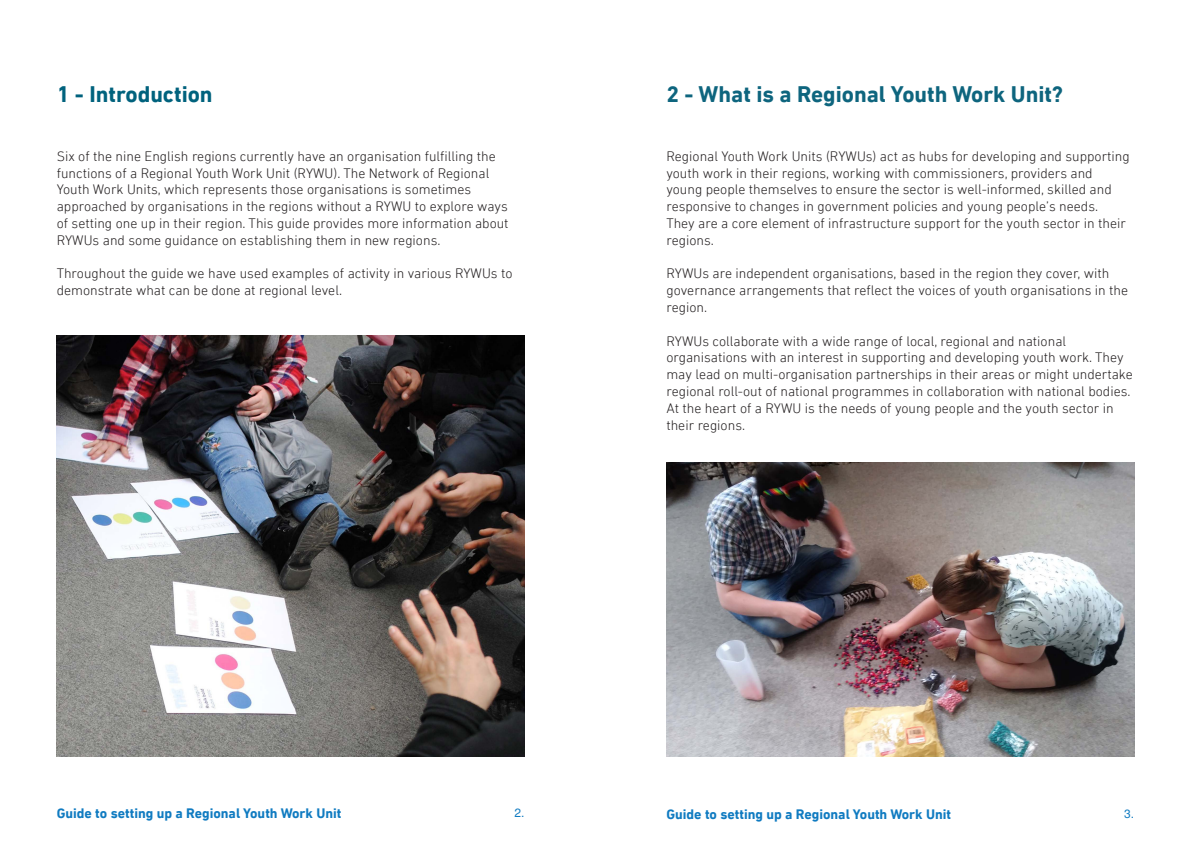
<style>
.page{position:relative;width:1191px;height:842px;background:#fff}
.page>*{position:absolute;margin:0;border:0;box-sizing:border-box;transform-origin:0 0}
.Paragraph_Style_4{font:700 23px "DIN Next W01";color:#0e657e}
.Paragraph_Style_4-2{font:700 23px "DIN Next W01";color:#00627d}
.t1{font:300 14px/16.8px "DIN Next W01";color:#231f20}
.t2{font:700 14px "DIN Next W01";color:#107bc1}
.t3{font:12px "Te X Gyre Heros";color:#107bc1}
</style>
<div class="page">
<img style="left:57px;top:335px;width:467px;height:422px">
<img style="left:666px;top:462px;width:468px;height:295px">
<p class="Paragraph_Style_4-2" style="left:57px;top:81px;width:157px">1 - Introduction</p>
<p class="t1" style="left:57px;top:147px;width:453px">Six of the nine English regions currently have an organisation fulfilling the functions of a Regional Youth Work Unit (RYWU). The Network of Regional Youth Work Units, which represents those organisations is sometimes approached by organisations in the regions without a RYWU to explore ways of setting one up in their region. This guide provides more information about RYWUs and some guidance on establishing them in new regions.</p>
<p class="t1" style="left:57px;top:265px;width:457px">Throughout the guide we have used examples of activity in various RYWUs to demonstrate what can be done at regional level.</p>
<p class="Paragraph_Style_4" style="left:666px;top:81px;width:398px">2 - What is a Regional Youth Work Unit?</p>
<p class="t1" style="left:666px;top:147px;width:465px">Regional Youth Work Units (RYWUs) act as hubs for developing and supporting youth work in their regions, working with commissioners, providers and young people themselves to ensure the sector is well-informed, skilled and responsive to changes in government policies and young people’s needs.<br>They are a core element of infrastructure support for the youth sector in their regions.</p>
<p class="t1" style="left:666px;top:265px;width:463px">RYWUs are independent organisations, based in the region they cover, with governance arrangements that reflect the voices of youth organisations in the region.</p>
<p class="t1" style="left:666px;top:332px;width:468px">RYWUs collaborate with a wide range of local, regional and national organisations with an interest in supporting and developing youth work. They may lead on multi-organisation partnerships in their areas or might undertake regional roll-out of national programmes in collaboration with national bodies.<br>At the heart of a RYWU is the needs of young people and the youth sector in their regions.</p>
<p class="t2" style="left:57px;top:805px;width:286px">Guide to setting up a Regional Youth Work Unit</p>
<p class="t3" style="left:514px;top:803px;width:12px">2.</p>
<p class="t2" style="left:666px;top:806px;width:286px">Guide to setting up a Regional Youth Work Unit</p>
<p class="t3" style="left:1124px;top:804px;width:12px">3.</p>
</div>
